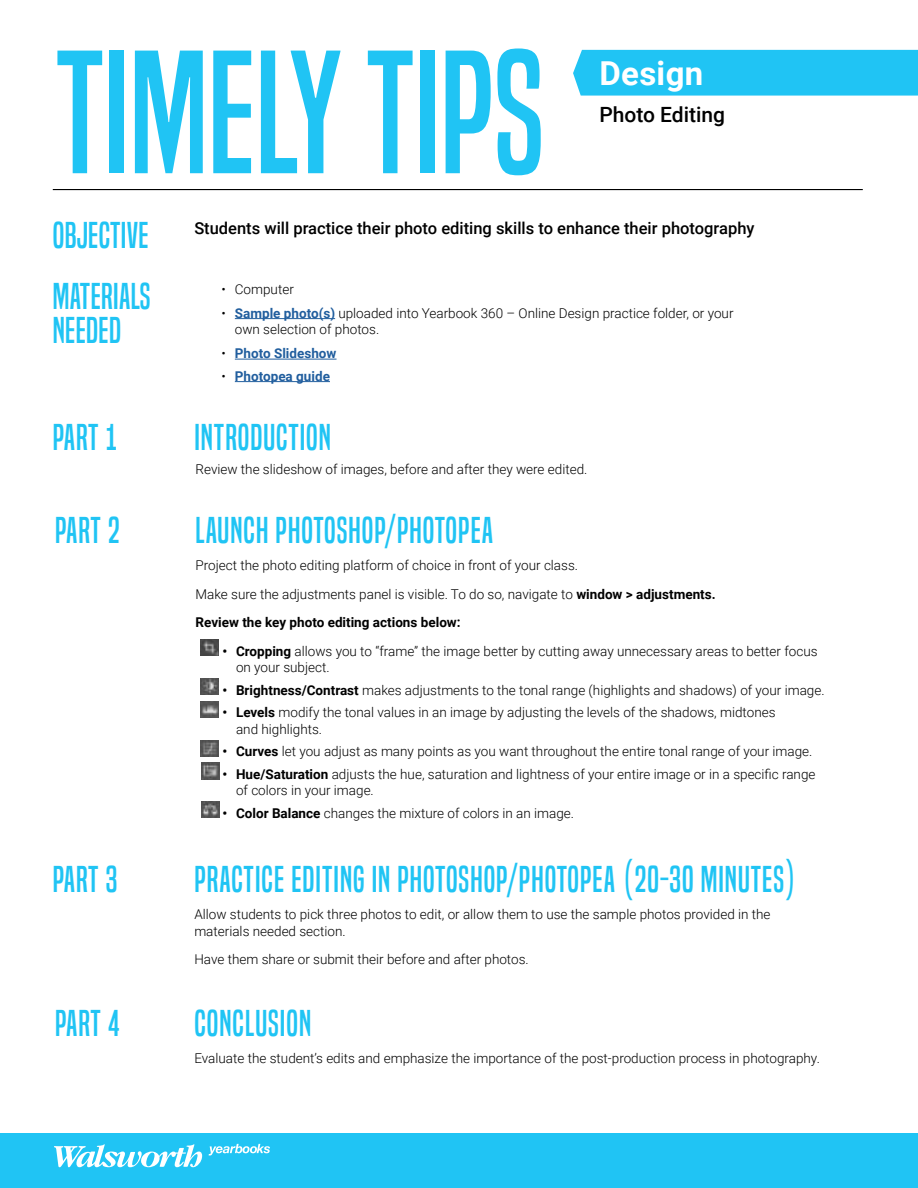
<style>
.page{position:relative;width:918px;height:1188px;background:#fff}
.page>*{position:absolute;margin:0;border:0;box-sizing:border-box;transform-origin:0 0}
.t1{font:162px "Built Rg";color:#20c4f4}
.t2{font:34.5px "Built Rg";letter-spacing:.03em;color:#20c4f4}
.t3{font:34.5px/33px "Built Rg";letter-spacing:.01em;color:#20c4f4}
.t4{font:700 33px "Roboto";letter-spacing:.01em;color:#fff}
.t5{font:500 21px "Roboto";color:#000}
.t6{font:500 16.5px "Roboto";color:#000}
.t7{font:300 13.5px/16.5px "Roboto";color:#000}
.t8{font:700 13.5px "Roboto";color:#215e9e}
.s1{font-weight:700;color:#215e9e}
.s2{font-weight:300;color:#000}
.s3{font-weight:700}
</style>
<div class="page">
<div style="left:0;top:1133px;width:918px;height:55px;background:#20c4f4"></div>
<div style="left:573px;top:50px;width:345px;height:46px;background:#20c4f4"></div>
<hr style="left:53px;top:189px;width:810px;height:1px;background:#000">
<hr style="left:235px;top:318px;width:100px;height:1px;background:#215e9e">
<hr style="left:235px;top:359px;width:102px;height:1px;background:#215e9e">
<hr style="left:235px;top:381px;width:95px;height:1px;background:#215e9e">
<svg style="left:54px;top:1144px;width:216px;height:23px"></svg>
<img style="left:201px;top:639px;width:18px;height:16px">
<img style="left:201px;top:679px;width:18px;height:16px">
<img style="left:201px;top:701px;width:18px;height:16px">
<img style="left:201px;top:741px;width:18px;height:16px">
<img style="left:202px;top:763px;width:18px;height:16px">
<img style="left:202px;top:801px;width:18px;height:16px">
<h1 class="t1" style="left:56px;top:17px;width:490px">TIMELY TIPS</h1>
<h3 class="t4" style="left:599px;top:50px;width:105px">Design</h3>
<h3 class="t5" style="left:599px;top:100px;width:127px">Photo Editing</h3>
<h2 class="t3" style="left:53px;top:219px;width:97px">OBJECTIVE</h2>
<p class="t6" style="left:194px;top:217px;width:562px">Students will practice their photo editing skills to enhance their photography</p>
<h2 class="t3" style="left:53px;top:280px;width:99px">MATERIALS<br>NEEDED</h2>
<p class="t7" style="left:221px;top:280px;width:74px">• Computer</p>
<p class="t7" style="left:235px;top:304px;width:500px;text-indent:-14px">• <span class="s1">Sample photo(s)</span> uploaded into Yearbook 360 – Online Design practice folder, or your own selection of photos.</p>
<p class="t8" style="left:221px;top:344px;width:117px"><span class="s2">•</span> Photo Slideshow</p>
<p class="t8" style="left:221px;top:366px;width:110px"><span class="s2">•</span> Photopea guide</p>
<h2 class="t2" style="left:53px;top:417px;width:66px">PART 1</h2>
<h2 class="t2" style="left:194px;top:417px;width:138px">INTRODUCTION</h2>
<p class="t7" style="left:196px;top:460px;width:393px">Review the slideshow of images, before and after they were edited.</p>
<h2 class="t2" style="left:55px;top:510px;width:66px">PART 2</h2>
<h2 class="t2" style="left:196px;top:510px;width:299px">LAUNCH PHOTOSHOP/PHOTOPEA</h2>
<p class="t7" style="left:196px;top:551px;width:522px;line-height:28.5px">Project the photo editing platform of choice in front of your class.<br>Make sure the adjustments panel is visible. To do so, navigate to <span class="s3">window &gt; adjustments.<br>Review the key photo editing actions below:</span></p>
<p class="t7" style="left:236px;top:642px;width:583px;text-indent:-14px"><span class="s3">• Cropping</span> allows you to “frame” the image better by cutting away unnecessary areas to better focus on your subject.</p>
<p class="t7" style="left:223px;top:681px;width:604px"><span class="s3">• Brightness/Contrast</span> makes adjustments to the tonal range (highlights and shadows) of your image.</p>
<p class="t7" style="left:236px;top:704px;width:541px;text-indent:-14px"><span class="s3">• Levels</span> modify the tonal values in an image by adjusting the levels of the shadows, midtones and highlights.</p>
<p class="t7" style="left:223px;top:743px;width:591px"><span class="s3">• Curves</span> let you adjust as many points as you want throughout the entire tonal range of your image.</p>
<p class="t7" style="left:236px;top:765px;width:581px;text-indent:-14px"><span class="s3">• Hue/Saturation</span> adjusts the hue, saturation and lightness of your entire image or in a specific range of colors in your image.</p>
<p class="t7" style="left:223px;top:804px;width:353px"><span class="s3">• Color Balance</span> changes the mixture of colors in an image.</p>
<h2 class="t2" style="left:53px;top:859px;width:66px">PART 3</h2>
<h2 class="t2" style="left:194px;top:859px;width:604px">PRACTICE EDITING IN PHOTOSHOP/PHOTOPEA (20-30 MINUTES)</h2>
<p class="t7" style="left:194px;top:905px;width:578px">Allow students to pick three photos to edit, or allow them to use the sample photos provided in the materials needed section.</p>
<p class="t7" style="left:194px;top:950px;width:336px">Have them share or submit their before and after photos.</p>
<h2 class="t2" style="left:55px;top:1003px;width:66px">PART 4</h2>
<h2 class="t2" style="left:194px;top:1003px;width:118px">CONCLUSION</h2>
<p class="t7" style="left:194px;top:1049px;width:627px">Evaluate the student’s edits and emphasize the importance of the post-production process in photography.</p>
</div>
